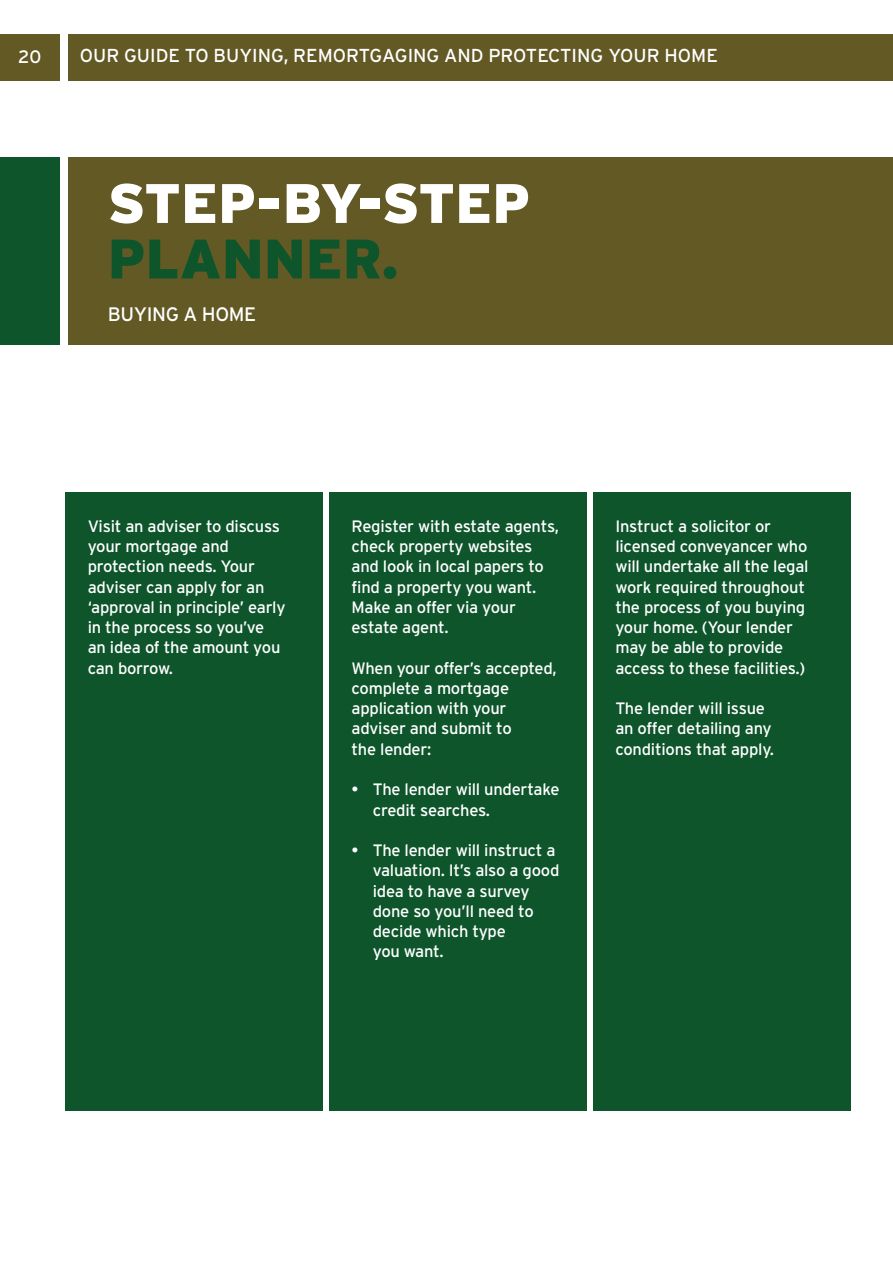
<style>
.page{position:relative;width:893px;height:1263px;background:#fff}
.page>*{position:absolute;margin:0;border:0;box-sizing:border-box;transform-origin:0 0}
.t1{font:900 55.5px "Interstate";color:#fff}
.t2{font:900 55.5px "Interstate";color:#0e552c}
.t3{font:19.5px "Interstate";letter-spacing:-.02em;color:#fff}
.t4{font:18.75px "Interstate";color:#fff}
.t5{font:18px "Interstate";color:#fff}
.t6{font:16.5px/20.2px "Interstate";letter-spacing:-.015em;color:#fff}
</style>
<div class="page">
<div style="left:68px;top:34px;width:825px;height:47px;background:#635925"></div>
<div style="left:0;top:34px;width:60px;height:47px;background:#635925"></div>
<div style="left:0;top:157px;width:60px;height:187px;background:#0e552c"></div>
<div style="left:68px;top:157px;width:825px;height:187px;background:#635925"></div>
<div style="left:65px;top:493px;width:258px;height:618px;background:#0e552c"></div>
<div style="left:329px;top:493px;width:258px;height:618px;background:#0e552c"></div>
<div style="left:593px;top:493px;width:257px;height:618px;background:#0e552c"></div>
<p class="t5" style="left:18px;top:47px;width:24px">20</p>
<p class="t4" style="left:80px;top:45px;width:639px">OUR GUIDE TO BUYING, REMORTGAGING AND PROTECTING YOUR HOME</p>
<h1 class="t1" style="left:108px;top:171px;width:424px">STEP-BY-STEP</h1>
<h1 class="t2" style="left:108px;top:227px;width:293px">PLANNER.</h1>
<p class="t3" style="left:108px;top:303px;width:150px">BUYING A HOME</p>
<p class="t6" style="left:88px;top:516px;width:199px">Visit an adviser to discuss your mortgage and protection needs. Your adviser can apply for an ‘approval in principle’ early in the process so you’ve an idea of the amount you can borrow.</p>
<p class="t6" style="left:352px;top:516px;width:209px">Register with estate agents, check property websites and look in local papers to find a property you want.<br>Make an offer via your estate agent.</p>
<p class="t6" style="left:352px;top:658px;width:207px">When your offer’s accepted, complete a mortgage application with your adviser and submit to<br>the lender:</p>
<p class="t6" style="left:373px;top:779px;width:188px;text-indent:-21px">• The lender will undertake credit searches.</p>
<p class="t6" style="left:373px;top:840px;width:188px;text-indent:-21px">• The lender will instruct a valuation. It’s also a good idea to have a survey done so you’ll need to decide which type<br>you want.</p>
<p class="t6" style="left:615px;top:516px;width:195px">Instruct a solicitor or licensed conveyancer who will undertake all the legal work required throughout the process of you buying your home. (Your lender may be able to provide access to these facilities.)</p>
<p class="t6" style="left:615px;top:698px;width:160px">The lender will issue an offer detailing any conditions that apply.</p>
</div>
